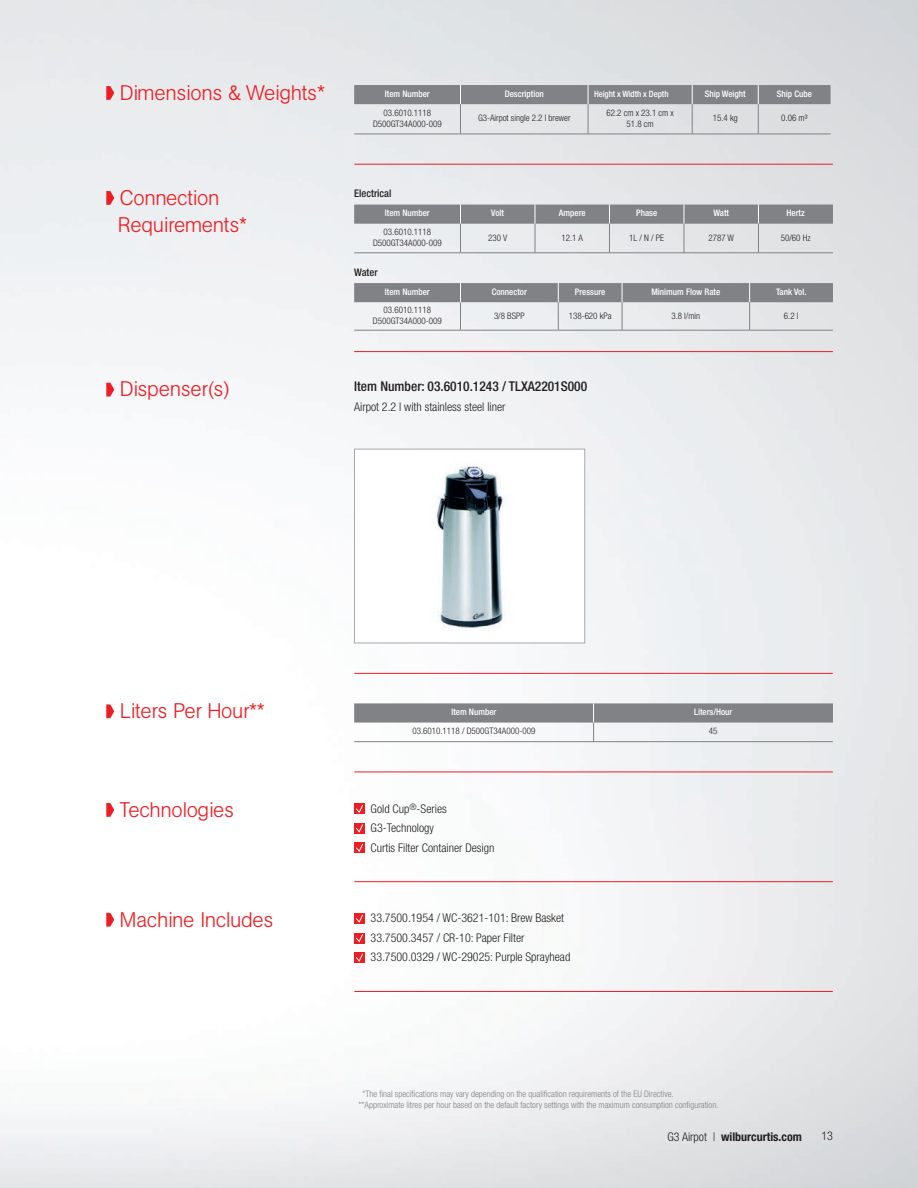
<style>
.page{position:relative;width:918px;height:1188px;background:#fff}
.page>*{position:absolute;margin:0;border:0;box-sizing:border-box;transform-origin:0 0}
.t1{font:300 21px/27px "Agb CURTIS";color:#ee1d23}
.t2{font:500 condensed 13.5px "Helvetica Neue LT Std";color:#231f20}
.t3{font:300 condensed 12px/19.5px "Helvetica Neue LT Std";color:#231f20}
.t4{font:700 condensed 12px "Helvetica Neue LT Std";color:#231f20}
.t5{font:500 condensed 10.5px "Helvetica Neue LT Std";color:#231f20}
.t6{font:300 condensed 9px/10.8px "Helvetica Neue LT Std";color:#231f20;text-align:center}
.t7{font:300 condensed 9px/10.8px "Helvetica Neue LT Std";color:#808285}
.t8{font:500 condensed 9px "Helvetica Neue LT Std";color:#fff}
.t9{font:500 condensed 8.7px "Helvetica Neue LT Std";letter-spacing:-.01em;color:#fff}
.s1{font-weight:300}
</style>
<div class="page">
<img style="left:0;top:0;width:918px;height:1188px">
<svg style="left:106px;top:86px;width:8px;height:14px"></svg>
<svg style="left:106px;top:191px;width:8px;height:14px"></svg>
<hr style="left:354px;top:134px;width:106px;height:1px;background:#808285">
<hr style="left:460px;top:134px;width:128px;height:1px;background:#808285">
<hr style="left:588px;top:134px;width:104px;height:1px;background:#808285">
<hr style="left:692px;top:134px;width:66px;height:1px;background:#808285">
<hr style="left:758px;top:134px;width:73px;height:1px;background:#808285">
<hr style="left:588px;top:104px;width:1px;height:30px;background:#808285">
<hr style="left:692px;top:104px;width:1px;height:30px;background:#808285">
<hr style="left:758px;top:104px;width:1px;height:30px;background:#808285">
<div style="left:354px;top:85px;width:477px;height:19px;background:#808285"></div>
<hr style="left:460px;top:104px;width:1px;height:30px;background:#808285">
<svg style="left:354px;top:205px;width:479px;height:48px;background:#bdbfc1"></svg>
<hr style="left:354px;top:253px;width:106px;height:1px;background:#808285">
<hr style="left:460px;top:253px;width:75px;height:1px;background:#808285">
<hr style="left:535px;top:253px;width:74px;height:1px;background:#808285">
<hr style="left:609px;top:253px;width:75px;height:1px;background:#808285">
<hr style="left:684px;top:253px;width:74px;height:1px;background:#808285">
<hr style="left:758px;top:253px;width:75px;height:1px;background:#808285">
<hr style="left:354px;top:330px;width:106px;height:1px;background:#808285">
<hr style="left:460px;top:330px;width:98px;height:1px;background:#808285">
<hr style="left:558px;top:330px;width:64px;height:1px;background:#808285">
<hr style="left:622px;top:330px;width:128px;height:1px;background:#808285">
<hr style="left:750px;top:330px;width:83px;height:1px;background:#808285">
<svg style="left:354px;top:283px;width:479px;height:47px;background:#bebfc2"></svg>
<hr style="left:354px;top:164px;width:479px;height:1px;background:#ee1d23">
<svg style="left:106px;top:704px;width:8px;height:14px"></svg>
<svg style="left:106px;top:383px;width:8px;height:13px"></svg>
<hr style="left:354px;top:351px;width:479px;height:1px;background:#ee1d23">
<div style="left:354px;top:449px;width:231px;height:194px;background:#fff"></div>
<img style="left:436px;top:466px;width:68px;height:162px">
<div style="left:354px;top:449px;width:231px;height:194px;border:1px solid #a8a9ad"></div>
<hr style="left:354px;top:673px;width:479px;height:1px;background:#ee1d23">
<hr style="left:354px;top:772px;width:479px;height:1px;background:#ee1d23">
<hr style="left:354px;top:881px;width:479px;height:1px;background:#ee1d23">
<svg style="left:106px;top:803px;width:8px;height:14px"></svg>
<div style="left:354px;top:804px;width:11px;height:10px;background:#ee1d23"></div>
<svg style="left:356px;top:805px;width:7px;height:8px"></svg>
<div style="left:354px;top:823px;width:11px;height:11px;background:#ee1d23"></div>
<svg style="left:356px;top:824px;width:7px;height:9px"></svg>
<div style="left:354px;top:843px;width:11px;height:10px;background:#ee1d23"></div>
<svg style="left:356px;top:844px;width:7px;height:8px"></svg>
<svg style="left:354px;top:703px;width:479px;height:38px"></svg>
<hr style="left:354px;top:741px;width:240px;height:1px;background:#808285">
<hr style="left:594px;top:741px;width:239px;height:1px;background:#808285">
<hr style="left:354px;top:991px;width:479px;height:1px;background:#ee1d23">
<svg style="left:106px;top:913px;width:8px;height:14px"></svg>
<div style="left:354px;top:913px;width:11px;height:11px;background:#ee1d23"></div>
<svg style="left:356px;top:914px;width:7px;height:9px"></svg>
<div style="left:354px;top:933px;width:11px;height:10px;background:#ee1d23"></div>
<svg style="left:356px;top:934px;width:7px;height:9px"></svg>
<div style="left:354px;top:952px;width:11px;height:11px;background:#ee1d23"></div>
<svg style="left:356px;top:953px;width:7px;height:9px"></svg>
<h1 class="t1" style="left:120px;top:79px;width:206px">Dimensions &amp; Weights*</h1>
<h1 class="t1" style="left:118px;top:184px;width:130px">Connection<br>Requirements*</h1>
<p class="t8" style="left:385px;top:88px;width:46px">Item Number</p>
<p class="t8" style="left:505px;top:88px;width:41px">Description</p>
<p class="t9" style="left:594px;top:89px;width:76px">Height x Width x Depth</p>
<p class="t8" style="left:705px;top:88px;width:42px">Ship Weight</p>
<p class="t8" style="left:777px;top:88px;width:36px">Ship Cube</p>
<p class="t6" style="left:373px;top:107px;width:70px">03.6010.1118<br>D500GT34A000-009</p>
<p class="t6" style="left:478px;top:113px;width:94px">G3-Airpot single 2.2 l brewer</p>
<p class="t6" style="left:606px;top:107px;width:69px">62.2 cm x 23.1 cm x<br>51.8 cm</p>
<p class="t6" style="left:713px;top:113px;width:26px">15.4 kg</p>
<p class="t6" style="left:781px;top:113px;width:28px">0.06 m³</p>
<p class="t5" style="left:354px;top:188px;width:39px">Electrical</p>
<p class="t8" style="left:385px;top:208px;width:46px">Item Number</p>
<p class="t8" style="left:491px;top:208px;width:14px">Volt</p>
<p class="t8" style="left:559px;top:208px;width:28px">Ampere</p>
<p class="t8" style="left:636px;top:208px;width:22px">Phase</p>
<p class="t8" style="left:713px;top:208px;width:17px">Watt</p>
<p class="t8" style="left:787px;top:208px;width:20px">Hertz</p>
<p class="t6" style="left:373px;top:227px;width:70px">03.6010.1118<br>D500GT34A000-009</p>
<p class="t6" style="left:488px;top:232px;width:20px">230 V</p>
<p class="t6" style="left:562px;top:232px;width:23px">12.1 A</p>
<p class="t6" style="left:629px;top:232px;width:36px">1L / N / PE</p>
<p class="t6" style="left:708px;top:232px;width:27px">2787 W</p>
<p class="t6" style="left:781px;top:232px;width:31px">50/60 Hz</p>
<p class="t5" style="left:354px;top:266px;width:25px">Water</p>
<p class="t8" style="left:385px;top:286px;width:46px">Item Number</p>
<p class="t8" style="left:492px;top:286px;width:37px">Connector</p>
<p class="t8" style="left:575px;top:286px;width:32px">Pressure</p>
<p class="t8" style="left:651px;top:286px;width:70px">Minimum Flow Rate</p>
<p class="t8" style="left:776px;top:286px;width:32px">Tank Vol.</p>
<p class="t6" style="left:373px;top:304px;width:70px">03.6010.1118<br>D500GT34A000-009</p>
<p class="t6" style="left:494px;top:310px;width:32px">3/8 BSPP</p>
<p class="t6" style="left:569px;top:310px;width:44px">138-620 kPa</p>
<p class="t6" style="left:671px;top:310px;width:30px">3.8 l/min</p>
<p class="t6" style="left:784px;top:310px;width:16px">6.2 l</p>
<h1 class="t1" style="left:120px;top:375px;width:111px">Dispenser(s)</h1>
<h2 class="t2" style="left:354px;top:378px;width:235px">Item Number: 03.6010.1243 / TLXA2201S000</h2>
<h3 class="t3" style="left:354px;top:397px;width:153px">Airpot 2.2 l with stainless steel liner</h3>
<h1 class="t1" style="left:120px;top:697px;width:146px">Liters Per Hour**</h1>
<p class="t8" style="left:451px;top:707px;width:46px">Item Number</p>
<p class="t8" style="left:694px;top:707px;width:40px">Liters/Hour</p>
<p class="t6" style="left:412px;top:726px;width:125px">03.6010.1118 / D500GT34A000-009</p>
<p class="t6" style="left:709px;top:726px;width:10px">45</p>
<h1 class="t1" style="left:120px;top:796px;width:116px">Technologies</h1>
<h3 class="t3" style="left:371px;top:799px;width:125px">Gold Cup<sup>®</sup>-Series<br>G3-Technology<br>Curtis Filter Container Design</h3>
<h1 class="t1" style="left:120px;top:906px;width:155px">Machine Includes</h1>
<h3 class="t3" style="left:371px;top:908px;width:201px">33.7500.1954 / WC-3621-101: Brew Basket<br>33.7500.3457 / CR-10: Paper Filter<br>33.7500.0329 / WC-29025: Purple Sprayhead</h3>
<p class="t7" style="left:359px;top:1089px;width:361px;text-indent:4px">*The final specifications may vary depending on the qualification requirements of the EU Directive. **Approximate litres per hour based on the default factory settings with the maximum consumption configuration.</p>
<h3 class="t4" style="left:667px;top:1130px;width:136px"><span class="s1">G3 Airpot |</span> wilburcurtis.com</h3>
<h3 class="t3" style="left:821px;top:1126px;width:13px">13</h3>
</div>
